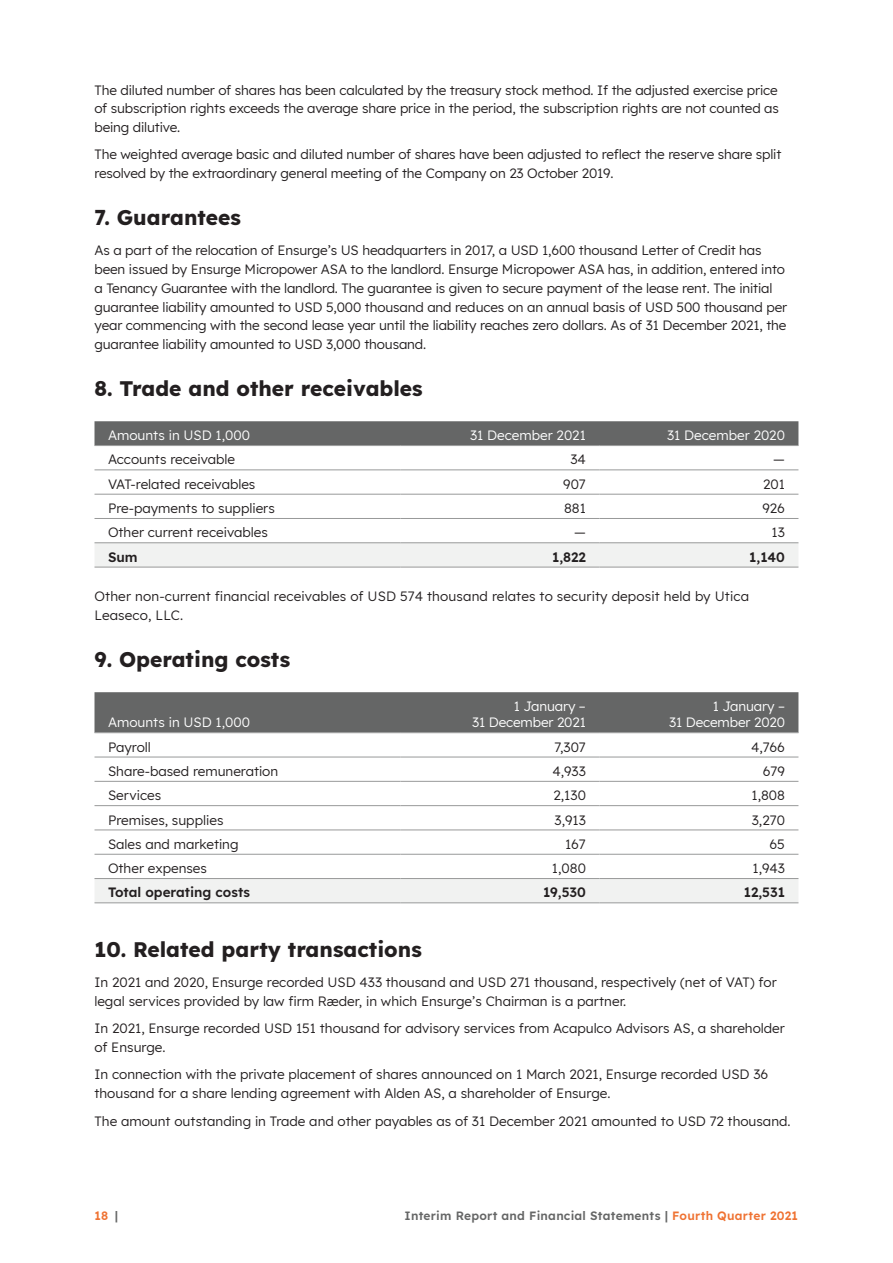
<style>
.page{position:relative;width:893px;height:1263px;background:#fff}
.page>*{position:absolute;margin:0;border:0;box-sizing:border-box;transform-origin:0 0}
.header_1{font:700 21px "Lexend";color:#231f20}
.body{font:13.5px/18.8px "Lexend";letter-spacing:-.01em;color:#231f20}
.table_FL{font:13.5px "Lexend";color:#231f20}
.body-2{font:13.5px/18.8px "Lexend";letter-spacing:.01em;color:#231f20}
.table_head_FR{font:13.5px/16.2px "Lexend";letter-spacing:-.01em;color:#fff;text-align:right}
.table_FR{font:13.5px "Lexend";color:#231f20}
.table_head_FL{font:13.5px "Lexend";color:#fff}
.table_FL-2{font:600 13.5px "Lexend";color:#231f20}
.table_FR-2{font:600 13.5px "Lexend";color:#231f20}
.t1{font:600 12px "Lexend";letter-spacing:.02em;color:#656666}
.t2{font:600 12px "Lexend";color:#ef7232}
.s1{color:#656666}
.s2{color:#ef7232}
</style>
<div class="page">
<div style="left:94px;top:421px;width:704px;height:24px;background:#656666"></div>
<svg style="left:94px;top:469px;width:704px;height:25px"></svg>
<svg style="left:94px;top:543px;width:704px;height:24px"></svg>
<hr style="left:94px;top:445px;width:306px;height:1px;background:#989999">
<hr style="left:400px;top:445px;width:199px;height:1px;background:#989999">
<hr style="left:599px;top:445px;width:199px;height:1px;background:#989999">
<hr style="left:94px;top:470px;width:306px;height:1px;background:#989999">
<hr style="left:400px;top:470px;width:199px;height:1px;background:#989999">
<hr style="left:599px;top:470px;width:199px;height:1px;background:#989999">
<hr style="left:94px;top:494px;width:306px;height:1px;background:#989999">
<hr style="left:400px;top:494px;width:199px;height:1px;background:#989999">
<hr style="left:599px;top:494px;width:199px;height:1px;background:#989999">
<hr style="left:94px;top:518px;width:306px;height:1px;background:#989999">
<hr style="left:400px;top:518px;width:199px;height:1px;background:#989999">
<hr style="left:599px;top:518px;width:199px;height:1px;background:#989999">
<hr style="left:94px;top:542px;width:306px;height:1px;background:#989999">
<hr style="left:400px;top:542px;width:199px;height:1px;background:#989999">
<hr style="left:599px;top:542px;width:199px;height:1px;background:#989999">
<hr style="left:94px;top:567px;width:306px;height:1px;background:#989999">
<hr style="left:400px;top:567px;width:199px;height:1px;background:#989999">
<hr style="left:599px;top:567px;width:199px;height:1px;background:#989999">
<div style="left:94px;top:692px;width:704px;height:40px;background:#656666"></div>
<svg style="left:94px;top:733px;width:704px;height:121px"></svg>
<div style="left:95px;top:879px;width:703px;height:23px;background:#f1f2f1"></div>
<hr style="left:94px;top:732px;width:306px;height:1px;background:#989999">
<hr style="left:400px;top:732px;width:199px;height:1px;background:#989999">
<hr style="left:599px;top:732px;width:199px;height:1px;background:#989999">
<hr style="left:94px;top:757px;width:306px;height:1px;background:#989999">
<hr style="left:400px;top:757px;width:199px;height:1px;background:#989999">
<hr style="left:599px;top:757px;width:199px;height:1px;background:#989999">
<hr style="left:94px;top:781px;width:306px;height:1px;background:#989999">
<hr style="left:400px;top:781px;width:199px;height:1px;background:#989999">
<hr style="left:599px;top:781px;width:199px;height:1px;background:#989999">
<hr style="left:94px;top:805px;width:306px;height:1px;background:#989999">
<hr style="left:400px;top:805px;width:199px;height:1px;background:#989999">
<hr style="left:599px;top:805px;width:199px;height:1px;background:#989999">
<hr style="left:94px;top:830px;width:306px;height:1px;background:#989999">
<hr style="left:400px;top:830px;width:199px;height:1px;background:#989999">
<hr style="left:599px;top:830px;width:199px;height:1px;background:#989999">
<hr style="left:94px;top:854px;width:306px;height:1px;background:#989999">
<hr style="left:400px;top:854px;width:199px;height:1px;background:#989999">
<hr style="left:599px;top:854px;width:199px;height:1px;background:#989999">
<hr style="left:94px;top:878px;width:306px;height:1px;background:#989999">
<hr style="left:400px;top:878px;width:199px;height:1px;background:#989999">
<hr style="left:599px;top:878px;width:199px;height:1px;background:#989999">
<hr style="left:94px;top:902px;width:306px;height:1px;background:#989999">
<hr style="left:400px;top:902px;width:199px;height:1px;background:#989999">
<hr style="left:599px;top:902px;width:199px;height:1px;background:#989999">
<p class="body" style="left:94px;top:79px;width:686px;text-align:justify">The diluted number of shares has been calculated by the treasury stock method. If the adjusted exercise price of subscription rights exceeds the average share price in the period, the subscription rights are not counted as being dilutive.</p>
<p class="body" style="left:94px;top:144px;width:688px">The weighted average basic and diluted number of shares have been adjusted to reflect the reserve share split resolved by the extraordinary general meeting of the Company on 23 October 2019.</p>
<p class="header_1" style="left:94px;top:201px;width:148px">7. Guarantees</p>
<p class="body" style="left:94px;top:240px;width:694px">As a part of the relocation of Ensurge’s US headquarters in 2017, a USD 1,600 thousand Letter of Credit has been issued by Ensurge Micropower ASA to the landlord. Ensurge Micropower ASA has, in addition, entered into a Tenancy Guarantee with the landlord. The guarantee is given to secure payment of the lease rent. The initial guarantee liability amounted to USD 5,000 thousand and reduces on an annual basis of USD 500 thousand per year commencing with the second lease year until the liability reaches zero dollars. As of 31 December 2021, the guarantee liability amounted to USD 3,000 thousand.</p>
<p class="header_1" style="left:94px;top:372px;width:330px">8. Trade and other receivables</p>
<p class="table_head_FL" style="left:108px;top:426px;width:143px">Amounts in USD 1,000</p>
<p class="table_head_FR" style="left:470px;top:426px;width:117px">31 December 2021</p>
<p class="table_head_FR" style="left:667px;top:426px;width:119px">31 December 2020</p>
<p class="table_FL" style="left:108px;top:450px;width:129px">Accounts receivable</p>
<p class="table_FR" style="left:570px;top:450px;width:17px">34</p>
<p class="table_FR" style="left:773px;top:450px;width:13px">—</p>
<p class="table_FL" style="left:108px;top:474px;width:149px">VAT-related receivables</p>
<p class="table_FR" style="left:563px;top:474px;width:24px">907</p>
<p class="table_FR" style="left:763px;top:474px;width:23px">201</p>
<p class="table_FL" style="left:108px;top:499px;width:168px">Pre-payments to suppliers</p>
<p class="table_FR" style="left:564px;top:499px;width:23px">881</p>
<p class="table_FR" style="left:762px;top:499px;width:24px">926</p>
<p class="table_FL" style="left:108px;top:523px;width:161px">Other current receivables</p>
<p class="table_FR" style="left:574px;top:523px;width:13px">—</p>
<p class="table_FR" style="left:772px;top:523px;width:15px">13</p>
<p class="table_FL-2" style="left:108px;top:546px;width:31px">Sum</p>
<p class="table_FR-2" style="left:552px;top:546px;width:35px">1,822</p>
<p class="table_FR-2" style="left:749px;top:546px;width:37px">1,140</p>
<p class="body-2" style="left:94px;top:586px;width:656px">Other non-current financial receivables of USD 574 thousand relates to security deposit held by Utica<br>Leaseco, LLC.</p>
<p class="header_1" style="left:94px;top:643px;width:197px">9. Operating costs</p>
<p class="table_head_FL" style="left:108px;top:713px;width:143px">Amounts in USD 1,000</p>
<p class="table_head_FR" style="left:472px;top:697px;width:115px">1 January –<br>31 December 2021</p>
<p class="table_head_FR" style="left:669px;top:697px;width:117px">1 January –<br>31 December 2020</p>
<p class="table_FL" style="left:108px;top:737px;width:44px">Payroll</p>
<p class="table_FR" style="left:554px;top:737px;width:33px">7,307</p>
<p class="table_FR" style="left:751px;top:737px;width:35px">4,766</p>
<p class="table_FL" style="left:108px;top:761px;width:172px">Share-based remuneration</p>
<p class="table_FR" style="left:552px;top:761px;width:35px">4,933</p>
<p class="table_FR" style="left:763px;top:761px;width:24px">679</p>
<p class="table_FL" style="left:108px;top:786px;width:55px">Services</p>
<p class="table_FR" style="left:553px;top:786px;width:34px">2,130</p>
<p class="table_FR" style="left:751px;top:786px;width:35px">1,808</p>
<p class="table_FL" style="left:108px;top:810px;width:117px">Premises, supplies</p>
<p class="table_FR" style="left:555px;top:810px;width:33px">3,913</p>
<p class="table_FR" style="left:752px;top:810px;width:35px">3,270</p>
<p class="table_FL" style="left:108px;top:834px;width:132px">Sales and marketing</p>
<p class="table_FR" style="left:565px;top:834px;width:22px">167</p>
<p class="table_FR" style="left:770px;top:834px;width:17px">65</p>
<p class="table_FL" style="left:108px;top:859px;width:100px">Other expenses</p>
<p class="table_FR" style="left:552px;top:859px;width:35px">1,080</p>
<p class="table_FR" style="left:752px;top:859px;width:34px">1,943</p>
<p class="table_FL-2" style="left:108px;top:882px;width:144px">Total operating costs</p>
<p class="table_FR-2" style="left:543px;top:882px;width:44px">19,530</p>
<p class="table_FR-2" style="left:744px;top:882px;width:43px">12,531</p>
<p class="header_1" style="left:94px;top:932px;width:329px">10. Related party transactions</p>
<p class="body" style="left:94px;top:972px;width:684px">In 2021 and 2020, Ensurge recorded USD 433 thousand and USD 271 thousand, respectively (net of VAT) for legal services provided by law firm Ræder, in which Ensurge’s Chairman is a partner.</p>
<p class="body" style="left:94px;top:1018px;width:692px">In 2021, Ensurge recorded USD 151 thousand for advisory services from Acapulco Advisors AS, a shareholder of Ensurge.</p>
<p class="body" style="left:94px;top:1064px;width:675px">In connection with the private placement of shares announced on 1 March 2021, Ensurge recorded USD 36 thousand for a share lending agreement with Alden AS, a shareholder of Ensurge.</p>
<p class="body" style="left:94px;top:1110px;width:698px">The amount outstanding in Trade and other payables as of 31 December 2021 amounted to USD 72 thousand.</p>
<p class="t2" style="left:94px;top:1206px;width:25px">18 <span class="s1">|</span></p>
<p class="t1" style="left:405px;top:1206px;width:395px">Interim Report and Financial Statements | <span class="s2">Fourth Quarter 2021</span></p>
</div>
